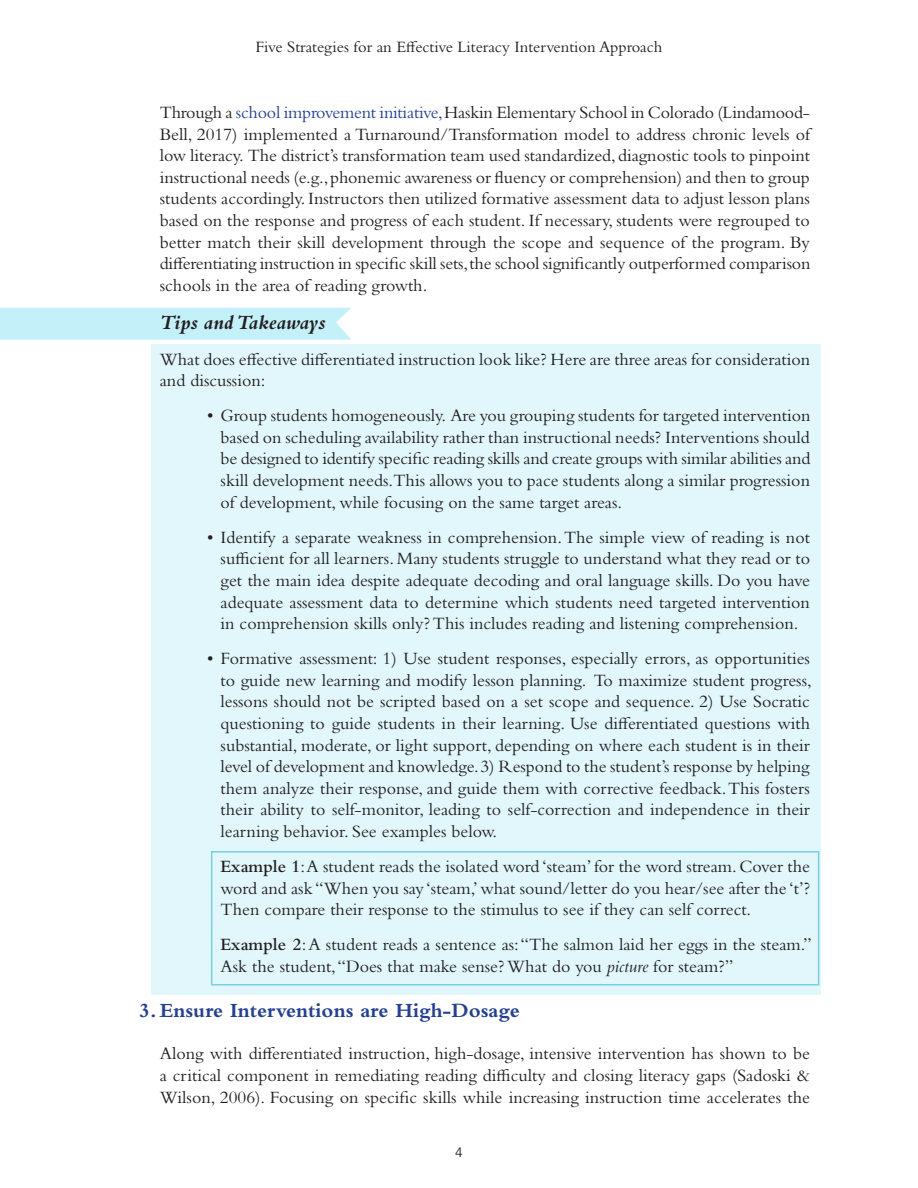
<style>
.page{position:relative;width:918px;height:1188px;background:#fff}
.page>*{position:absolute;margin:0;border:0;box-sizing:border-box;transform-origin:0 0}
.t1{font:700 21px "Bembo Std";color:#24418f}
.t2{font:italic 700 21px "Bembo Std";color:#231f20}
.t3{font:18px/21.6px "Bembo Std";color:#231f20;text-align:justify}
.t4{font:16.5px "Bembo Std";color:#231f20}
.t5{font:13.5px "Avenir";color:#231f20}
.s1{color:#24418f}
.s2{font-weight:600}
.s3{font-style:italic}
</style>
<div class="page">
<div style="left:152px;top:344px;width:669px;height:650px;background:#e1f7fc"></div>
<div style="left:0;top:308px;width:351px;height:32px;background:#c4f0fa"></div>
<div style="left:211px;top:851px;width:608px;height:135px;border:2px solid #78d0e2"></div>
<p class="t4" style="left:256px;top:37px;width:408px">Five Strategies for an Effective Literacy Intervention Approach</p>
<p class="t3" style="left:160px;top:101px;width:652px">Through a <span class="s1">school improvement initiative,</span> Haskin Elementary School in Colorado (Lindamood-Bell, 2017) implemented a Turnaround/Transformation model to address chronic levels of low literacy. The district’s transformation team used standardized, diagnostic tools to pinpoint instructional needs (e.g., phonemic awareness or fluency or comprehension) and then to group students accordingly. Instructors then utilized formative assessment data to adjust lesson plans based on the response and progress of each student. If necessary, students were regrouped to better match their skill development through the scope and sequence of the program. By differentiating instruction in specific skill sets, the school significantly outperformed comparison schools in the area of reading growth.</p>
<p class="t2" style="left:160px;top:311px;width:167px">Tips and Takeaways</p>
<p class="t3" style="left:160px;top:348px;width:652px">What does effective differentiated instruction look like? Here are three areas for consideration and discussion:</p>
<p class="t3" style="left:221px;top:404px;width:591px;text-indent:-14px">• Group students homogeneously. Are you grouping students for targeted intervention based on scheduling availability rather than instructional needs? Interventions should be designed to identify specific reading skills and create groups with similar abilities and skill development needs.This allows you to pace students along a similar progression of development, while focusing on the same target areas.</p>
<p class="t3" style="left:221px;top:526px;width:591px;text-indent:-14px">• Identify a separate weakness in comprehension. The simple view of reading is not sufficient for all learners. Many students struggle to understand what they read or to get the main idea despite adequate decoding and oral language skills. Do you have adequate assessment data to determine which students need targeted intervention in comprehension skills only? This includes reading and listening comprehension.</p>
<p class="t3" style="left:221px;top:647px;width:593px;text-align:left;text-indent:-14px">• Formative assessment: 1) Use student responses, especially errors, as opportunities to guide new learning and modify lesson planning. To maximize student progress, lessons should not be scripted based on a set scope and sequence. 2) Use Socratic questioning to guide students in their learning. Use differentiated questions with substantial, moderate, or light support, depending on where each student is in their level of development and knowledge. 3) Respond to the student’s response by helping them analyze their response, and guide them with corrective feedback. This fosters their ability to self-monitor, leading to self-correction and independence in their learning behavior. See examples below.</p>
<p class="t3" style="left:221px;top:855px;width:591px"><span class="s2">Example 1</span>: A student reads the isolated word ‘steam’ for the word stream. Cover the word and ask “When you say ‘steam,’ what sound/letter do you hear/see after the ‘t’?<br>Then compare their response to the stimulus to see if they can self correct.</p>
<p class="t3" style="left:221px;top:934px;width:593px"><span class="s2">Example 2</span>: A student reads a sentence as: “The salmon laid her eggs in the steam.”<br>Ask the student, “Does that make sense? What do you <span class="s3">picture</span> for steam?”</p>
<p class="t1" style="left:140px;top:999px;width:382px">3.Ensure Interventions are High-Dosage</p>
<p class="t3" style="left:160px;top:1043px;width:652px">Along with differentiated instruction, high-dosage, intensive intervention has shown to be a critical component in remediating reading difficulty and closing literacy gaps (Sadoski &amp; Wilson, 2006). Focusing on specific skills while increasing instruction time accelerates the</p>
<p class="t5" style="left:455px;top:1144px;width:9px">4</p>
</div>
